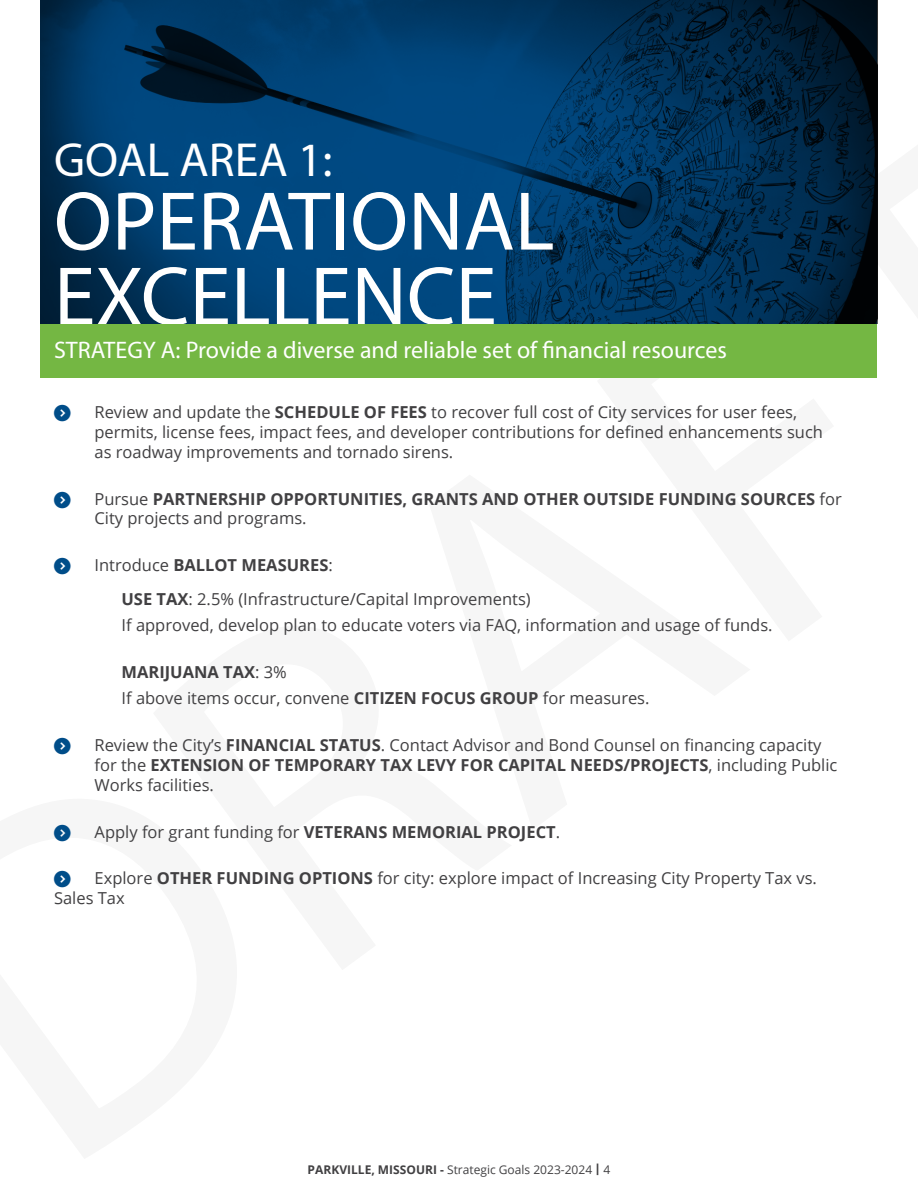
<style>
.page{position:relative;width:918px;height:1188px;background:#fff}
.page>*{position:absolute;margin:0;border:0;box-sizing:border-box;transform-origin:0 0}
.t1{font:480px "Myriad Pro";color:#414042}
.t2{font:84px/75px "Myriad Pro";color:#fff}
.t3{font:48px "Myriad Pro";color:#fff}
.t4{font:24px "Myriad Pro";color:#fff}
.t5{font:16.5px/19.8px "Open Sans";color:#414042}
.t6{font:700 16.5px/19.8px "Open Sans";color:#414042}
.t7{font:12px "Open Sans";color:#414042}
.s1{font-weight:700}
.s2{font-family:"Merriweather Sans";font-weight:700}
.s3{font-weight:400}
</style>
<div class="page">
<svg style="left:40px;top:0;width:838px;height:324px;background:#003661"></svg>
<div style="left:40px;top:324px;width:838px;height:54px;background:#74b743"></div>
<h3 class="t3" style="left:54px;top:130px;width:280px">GOAL AREA 1:</h3>
<h2 class="t2" style="left:54px;top:183px;width:502px">OPERATIONAL<br>EXCELLENCE</h2>
<h1 class="t1" style="left:-215px;top:809px;width:1109px;rotate:-36deg">DRAF</h1>
<p class="t7" style="left:308px;top:1161px;width:304px"><span class="s1">PARKVILLE, MISSOURI -</span> Strategic Goals 2023-2024 <span class="s2">|</span> 4</p>
<h3 class="t4" style="left:54px;top:335px;width:675px">STRATEGY A: Provide a diverse and reliable set of financial resources</h3>
<p class="t5" style="left:95px;top:402px;width:730px">Review and update the <span class="s1">SCHEDULE OF FEES</span> to recover full cost of City services for user fees, permits, license fees, impact fees, and developer contributions for defined enhancements such as roadway improvements and tornado sirens.</p>
<p class="t6" style="left:95px;top:488px;width:749px"><span class="s3">Pursue</span> PARTNERSHIP OPPORTUNITIES, GRANTS AND OTHER OUTSIDE FUNDING SOURCES <span class="s3">for<br>City projects and programs.</span></p>
<p class="t5" style="left:122px;top:548px;width:411px;line-height:33.3px;text-indent:-27px">Introduce <span class="s1">BALLOT MEASURES</span>:<br><span class="s1">USE TAX</span>: 2.5% (Infrastructure/Capital Improvements)</p>
<p class="t5" style="left:122px;top:615px;width:653px">If approved, develop plan to educate voters via FAQ, information and usage of funds.</p>
<p class="t5" style="left:122px;top:658px;width:530px;line-height:26.5px"><span class="s1">MARIJUANA TAX</span>: 3%<br>If above items occur, convene <span class="s1">CITIZEN FOCUS GROUP</span> for measures.</p>
<p class="t5" style="left:95px;top:735px;width:744px">Review the City’s <span class="s1">FINANCIAL STATUS</span>. Contact Advisor and Bond Counsel on financing capacity for the <span class="s1">EXTENSION OF TEMPORARY TAX LEVY FOR CAPITAL NEEDS/PROJECTS</span>, including Public<br>Works facilities.</p>
<p class="t5" style="left:95px;top:821px;width:467px">Apply for grant funding for <span class="s1">VETERANS MEMORIAL PROJECT</span>.</p>
<p class="t5" style="left:54px;top:868px;width:764px;text-indent:41px">Explore <span class="s1">OTHER FUNDING OPTIONS</span> for city: explore impact of Increasing City Property Tax vs.<br>Sales Tax</p>
</div>
